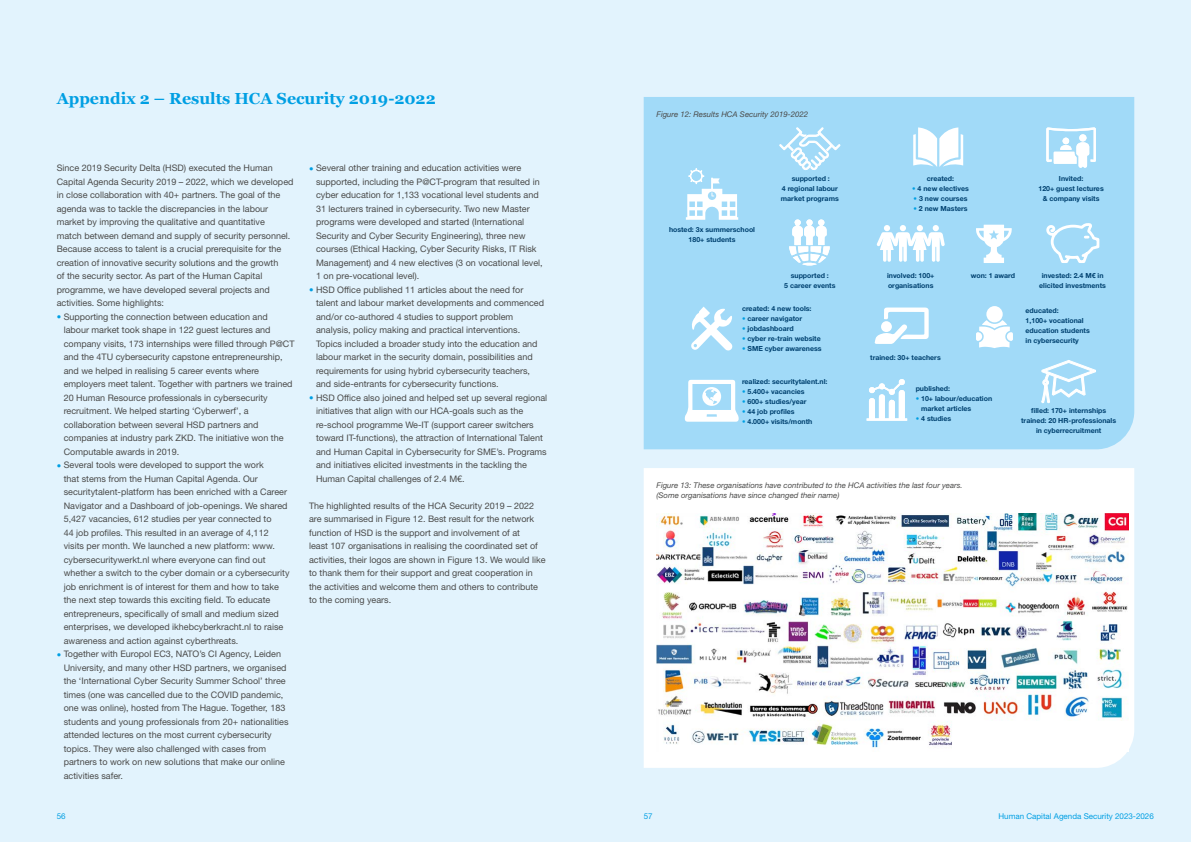
<style>
.page{position:relative;width:1191px;height:842px;background:#e2f3fd}
.page>*{position:absolute;margin:0;border:0;box-sizing:border-box;transform-origin:0 0}
.t1{font:700 16px "Georgia";color:#009fe3}
.t2{font:9px/13.5px "Helvetica Neue LT Std";color:#4a4a49}
.t3{font:8px "Helvetica Neue LT Std";color:#009fe3}
.t4{font:italic 7.8px/10px "Helvetica Neue LT Std";color:#4a4a49}
.t5{font:700 7px/10px "Helvetica Neue LT Std";color:#004170;text-align:center}
.s1{color:#009fe3}
</style>
<div class="page">
<div style="left:644px;top:468px;width:490px;height:300px;background:#fff"></div>
<div style="left:643px;top:97px;width:491px;height:352px;background:#a1daf8"></div>
<img style="left:656px;top:513px;width:472px;height:239px">
<svg style="left:779px;top:127px;width:62px;height:44px;background:#b6e2f9"></svg>
<svg style="left:1041px;top:359px;width:55px;height:53px;background:#b6e2f9"></svg>
<svg style="left:913px;top:127px;width:50px;height:40px;background:#e2f3fc"></svg>
<svg style="left:686px;top:168px;width:52px;height:52px;background:#c6e8fa"></svg>
<div style="left:986px;top:306px;width:16px;height:16px;background:#fff;border-radius:50%"></div>
<svg style="left:976px;top:320px;width:37px;height:28px"></svg>
<svg style="left:1046px;top:127px;width:50px;height:41px;background:#ccebfb"></svg>
<div style="left:1079px;top:134px;width:7px;height:8px;background:#fff;border-radius:50%"></div>
<div style="left:1062px;top:138px;width:7px;height:6px;background:#fff;border-radius:50%"></div>
<svg style="left:691px;top:307px;width:41px;height:44px;background:#cbeafb"></svg>
<svg style="left:866px;top:379px;width:41px;height:42px;background:#ceebfb"></svg>
<svg style="left:874px;top:307px;width:54px;height:37px;background:#c3e7fa"></svg>
<div style="left:881px;top:321px;width:11px;height:11px;background:#fff;border-radius:50%"></div>
<svg style="left:789px;top:219px;width:40px;height:47px;background:#d4eefb"></svg>
<svg style="left:685px;top:380px;width:53px;height:42px;background:#d3edfb"></svg>
<svg style="left:976px;top:225px;width:35px;height:38px"></svg>
<svg style="left:1044px;top:221px;width:56px;height:43px;background:#b4e1f9"></svg>
<svg style="left:876px;top:225px;width:69px;height:37px;background:#d2edfb"></svg>
<div style="left:932px;top:225px;width:7px;height:6px;background:#fff;border-radius:50%"></div>
<h1 class="t1" style="left:57px;top:86px;width:380px">Appendix 2 – Results HCA Security 2019-2022</h1>
<p class="t2" style="left:57px;top:161px;width:238px">Since 2019 Security Delta (HSD) executed the Human Capital Agenda Security 2019 – 2022, which we developed in close collaboration with 40+ partners. The goal of the agenda was to tackle the discrepancies in the labour market by improving the qualitative and quantitative<br>match between demand and supply of security personnel.<br>Because access to talent is a crucial prerequisite for the creation of innovative security solutions and the growth<br>of the security sector. As part of the Human Capital programme, we have developed several projects and activities. Some highlights:</p>
<p class="t2" style="left:64px;top:309px;width:232px;text-indent:-7px"><span class="s1">•</span> Supporting the connection between education and labour market took shape in 122 guest lectures and company visits, 173 internships were filled through P@CT and the 4TU cybersecurity capstone entrepreneurship, and we helped in realising 5 career events where employers meet talent. Together with partners we trained 20 Human Resource professionals in cybersecurity recruitment. We helped starting ‘Cyberwerf’, a collaboration between several HSD partners and companies at industry park ZKD. The initiative won the Computable awards in 2019.</p>
<p class="t2" style="left:64px;top:458px;width:227px;text-indent:-7px"><span class="s1">•</span> Several tools were developed to support the work<br>that stems from the Human Capital Agenda. Our securitytalent-platform has been enriched with a Career Navigator and a Dashboard of job-openings. We shared 5,427 vacancies, 612 studies per year connected to<br>44 job profiles. This resulted in an average of 4,112 visits per month. We launched a new platform: www. cybersecuritywerkt.nl where everyone can find out whether a switch to the cyber domain or a cybersecurity job enrichment is of interest for them and how to take the next step towards this exciting field. To educate entrepreneurs, specifically of small and medium sized enterprises, we developed ikhebcyberkracht.nl to raise awareness and action against cyberthreats.</p>
<p class="t2" style="left:64px;top:647px;width:226px;text-indent:-7px"><span class="s1">•</span> Together with Europol EC3, NATO’s CI Agency, Leiden University, and many other HSD partners, we organised the ‘International Cyber Security Summer School’ three times (one was cancelled due to the COVID pandemic, one was online), hosted from The Hague. Together, 183 students and young professionals from 20+ nationalities attended lectures on the most current cybersecurity topics. They were also challenged with cases from partners to work on new solutions that make our online activities safer.</p>
<p class="t2" style="left:316px;top:161px;width:228px;text-indent:-7px"><span class="s1">•</span> Several other training and education activities were supported, including the P@CT-program that resulted in cyber education for 1,133 vocational level students and 31 lecturers trained in cybersecurity. Two new Master programs were developed and started (International Security and Cyber Security Engineering), three new courses (Ethical Hacking, Cyber Security Risks, IT Risk Management) and 4 new electives (3 on vocational level, 1 on pre-vocational level).</p>
<p class="t2" style="left:316px;top:282px;width:229px;text-indent:-7px"><span class="s1">•</span> HSD Office published 11 articles about the need for talent and labour market developments and commenced and/or co-authored 4 studies to support problem analysis, policy making and practical interventions.<br>Topics included a broader study into the education and labour market in the security domain, possibilities and requirements for using hybrid cybersecurity teachers, and side-entrants for cybersecurity functions.</p>
<p class="t2" style="left:316px;top:390px;width:233px;text-indent:-7px"><span class="s1">•</span> HSD Office also joined and helped set up several regional initiatives that align with our HCA-goals such as the re-school programme We-IT (support career switchers toward IT-functions), the attraction of International Talent and Human Capital in Cybersecurity for SME’s. Programs and initiatives elicited investments in the tackling the Human Capital challenges of 2.4 M€.</p>
<p class="t2" style="left:309px;top:498px;width:238px">The highlighted results of the HCA Security 2019 – 2022 are summarised in Figure 12. Best result for the network function of HSD is the support and involvement of at<br>least 107 organisations in realising the coordinated set of activities, their logos are shown in Figure 13. We would like to thank them for their support and great cooperation in the activities and welcome them and others to contribute to the coming years.</p>
<p class="t4" style="left:656px;top:109px;width:153px">Figure 12: Results HCA Security 2019-2022</p>
<p class="t5" style="left:669px;top:224px;width:88px">hosted: 3x summerschool<br>180+ students</p>
<p class="t5" style="left:781px;top:173px;width:59px">supported :<br>4 regional labour market programs</p>
<p class="t5" style="left:784px;top:270px;width:53px">supported :<br>5 career events</p>
<p class="t5" style="left:742px;top:303px;width:71px">created: 4 new tools:</p>
<p class="t5" style="left:742px;top:313px;width:62px"><span class="s1">•</span> career navigator</p>
<p class="t5" style="left:742px;top:323px;width:53px"><span class="s1">•</span> jobdashboard</p>
<p class="t5" style="left:742px;top:333px;width:80px"><span class="s1">•</span> cyber re-train website</p>
<p class="t5" style="left:742px;top:343px;width:81px"><span class="s1">•</span> SME cyber awareness</p>
<p class="t5" style="left:742px;top:376px;width:87px">realized: securitytalent.nl:</p>
<p class="t5" style="left:742px;top:386px;width:64px"><span class="s1">•</span> 5.400+ vacancies</p>
<p class="t5" style="left:742px;top:396px;width:66px"><span class="s1">•</span> 600+ studies/year</p>
<p class="t5" style="left:742px;top:406px;width:54px"><span class="s1">•</span> 44 job profiles</p>
<p class="t5" style="left:742px;top:416px;width:72px"><span class="s1">•</span> 4.000+ visits/month</p>
<p class="t5" style="left:927px;top:173px;width:29px">created:</p>
<p class="t5" style="left:912px;top:183px;width:58px"><span class="s1">•</span> 4 new electives</p>
<p class="t5" style="left:913px;top:193px;width:55px"><span class="s1">•</span> 3 new courses</p>
<p class="t5" style="left:913px;top:203px;width:56px"><span class="s1">•</span> 2 new Masters</p>
<p class="t5" style="left:1038px;top:173px;width:67px">Invited:<br>120+ guest lectures &amp; company visits</p>
<p class="t5" style="left:887px;top:270px;width:49px;text-align:left">involved: 100+ organisations</p>
<p class="t5" style="left:870px;top:352px;width:72px">trained: 30+ teachers</p>
<p class="t5" style="left:970px;top:270px;width:46px">won: 1 award</p>
<p class="t5" style="left:1039px;top:270px;width:68px">invested: 2.4 M€ in elicited investments</p>
<p class="t5" style="left:1025px;top:305px;width:66px;text-align:left">educated:<br>1,100+ vocational education students in cybersecurity</p>
<p class="t5" style="left:915px;top:383px;width:36px">published:</p>
<p class="t5" style="left:921px;top:393px;width:72px;text-align:left;text-indent:-5px"><span class="s1">•</span> 10+ labour/education market articles</p>
<p class="t5" style="left:915px;top:413px;width:37px"><span class="s1">•</span> 4 studies</p>
<p class="t5" style="left:1021px;top:405px;width:97px">filled: 170+ internships trained: 20 HR-professionals in cyberrecruitment</p>
<p class="t4" style="left:656px;top:480px;width:308px">Figure 13: These organisations have contributed to the HCA activities the last four years. (Some organisations have since changed their name)</p>
<p class="t3" style="left:57px;top:811px;width:10px">56</p>
<p class="t3" style="left:643px;top:811px;width:10px">57</p>
<p class="t3" style="left:998px;top:811px;width:157px">Human Capital Agenda Security 2023-2026</p>
</div>
